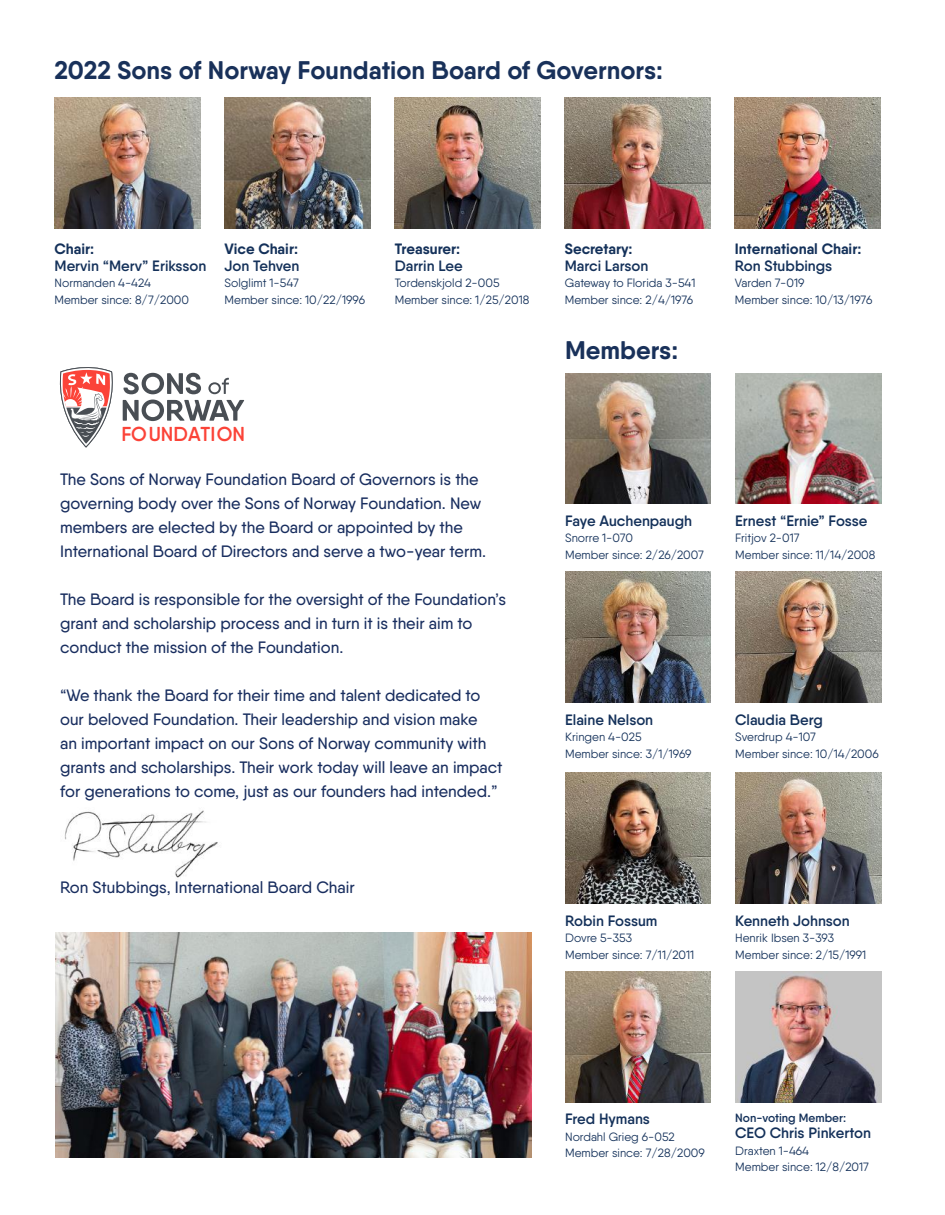
<style>
.page{position:relative;width:945px;height:1215px;background:#fff}
.page>*{position:absolute;margin:0;border:0;box-sizing:border-box;transform-origin:0 0}
.t1{font:700 25.5px "Qanelas Soft";color:#19315a}
.t2{font:600 20.25px "Qanelas Soft";color:#fb4338}
.t3{font:500 16.5px/24px "Qanelas Soft";color:#192e5f}
.t4{font:600 15px "Qanelas Soft";color:#14315a}
.t5{font:700 15px "Qanelas Soft";color:#14315a}
.t6{font:12px/16.5px "Qanelas Soft";color:#14315a}
.t7{font:600 12px "Qanelas Soft";color:#14315a}
</style>
<div class="page">
<img style="left:55px;top:98px;width:145px;height:130px">
<img style="left:225px;top:98px;width:145px;height:130px">
<img style="left:395px;top:98px;width:146px;height:130px">
<img style="left:565px;top:98px;width:146px;height:130px">
<img style="left:735px;top:98px;width:146px;height:130px">
<img style="left:565px;top:373px;width:146px;height:131px">
<img style="left:735px;top:572px;width:146px;height:131px">
<img style="left:565px;top:971px;width:146px;height:131px">
<img style="left:565px;top:572px;width:146px;height:131px">
<img style="left:735px;top:773px;width:146px;height:130px">
<img style="left:565px;top:773px;width:146px;height:130px">
<img style="left:735px;top:971px;width:146px;height:131px">
<img style="left:735px;top:373px;width:146px;height:131px">
<img style="left:64px;top:810px;width:154px;height:68px">
<svg style="left:59px;top:367px;width:185px;height:80px"></svg>
<img style="left:56px;top:933px;width:475px;height:224px">
<h1 class="t1" style="left:55px;top:55px;width:610px">2022 Sons of Norway Foundation Board of Governors:</h1>
<p class="t5" style="left:55px;top:240px;width:41px">Chair:</p>
<p class="t4" style="left:55px;top:256px;width:153px">Mervin “Merv” Eriksson</p>
<p class="t6" style="left:55px;top:275px;width:136px">Normanden 4-424<br>Member since: 8/7/2000</p>
<p class="t5" style="left:225px;top:240px;width:75px">Vice Chair:</p>
<p class="t4" style="left:225px;top:256px;width:76px">Jon Tehven</p>
<p class="t6" style="left:225px;top:275px;width:142px">Solglimt 1-547<br>Member since: 10/22/1996</p>
<p class="t5" style="left:395px;top:240px;width:67px">Treasurer:</p>
<p class="t4" style="left:395px;top:256px;width:69px">Darrin Lee</p>
<p class="t6" style="left:395px;top:275px;width:136px">Tordenskjold 2-005<br>Member since: 1/25/2018</p>
<p class="t2" style="left:121px;top:421px;width:125px">FOUNDATION</p>
<p class="t3" style="left:60px;top:467px;width:427px">The Sons of Norway Foundation Board of Governors is the governing body over the Sons of Norway Foundation. New members are elected by the Board or appointed by the International Board of Directors and serve a two-year term.</p>
<p class="t3" style="left:60px;top:587px;width:448px">The Board is responsible for the oversight of the Foundation’s grant and scholarship process and in turn it is their aim to conduct the mission of the Foundation.</p>
<p class="t3" style="left:60px;top:683px;width:444px">“We thank the Board for their time and talent dedicated to our beloved Foundation. Their leadership and vision make<br>an important impact on our Sons of Norway community with grants and scholarships. Their work today will leave an impact for generations to come, just as our founders had intended.”</p>
<p class="t3" style="left:60px;top:875px;width:296px">Ron Stubbings, International Board Chair</p>
<p class="t5" style="left:565px;top:240px;width:69px">Secretary:</p>
<p class="t4" style="left:565px;top:256px;width:85px">Marci Larson</p>
<p class="t6" style="left:565px;top:275px;width:132px">Gateway to Florida 3-541<br>Member since: 2/4/1976</p>
<h1 class="t1" style="left:565px;top:335px;width:115px">Members:</h1>
<p class="t5" style="left:735px;top:240px;width:128px">International Chair:</p>
<p class="t4" style="left:735px;top:256px;width:99px">Ron Stubbings</p>
<p class="t6" style="left:735px;top:275px;width:139px">Varden 7-019<br>Member since: 10/13/1976</p>
<p class="t4" style="left:565px;top:511px;width:128px">Faye Auchenpaugh</p>
<p class="t6" style="left:565px;top:530px;width:140px">Snorre 1-070<br>Member since: 2/26/2007</p>
<p class="t4" style="left:735px;top:511px;width:134px">Ernest “Ernie” Fosse</p>
<p class="t6" style="left:735px;top:530px;width:142px">Fritjov 2-017<br>Member since: 11/14/2008</p>
<p class="t4" style="left:565px;top:710px;width:90px">Elaine Nelson</p>
<p class="t6" style="left:565px;top:729px;width:128px">Kringen 4-025<br>Member since: 3/1/1969</p>
<p class="t4" style="left:735px;top:710px;width:89px">Claudia Berg</p>
<p class="t6" style="left:735px;top:729px;width:145px">Sverdrup 4-107<br>Member since: 10/14/2006</p>
<p class="t4" style="left:565px;top:911px;width:94px">Robin Fossum</p>
<p class="t6" style="left:565px;top:930px;width:131px">Dovre 5-353<br>Member since: 7/11/2011</p>
<p class="t4" style="left:735px;top:911px;width:116px">Kenneth Johnson</p>
<p class="t6" style="left:735px;top:930px;width:133px">Henrik Ibsen 3-393<br>Member since: 2/15/1991</p>
<p class="t4" style="left:565px;top:1110px;width:86px">Fred Hymans</p>
<p class="t6" style="left:565px;top:1128px;width:141px">Nordahl Grieg 6-052<br>Member since: 7/28/2009</p>
<p class="t7" style="left:735px;top:1110px;width:112px">Non-voting Member:</p>
<p class="t4" style="left:735px;top:1124px;width:137px">CEO Chris Pinkerton</p>
<p class="t6" style="left:735px;top:1142px;width:135px">Draxten 1-464<br>Member since: 12/8/2017</p>
</div>
